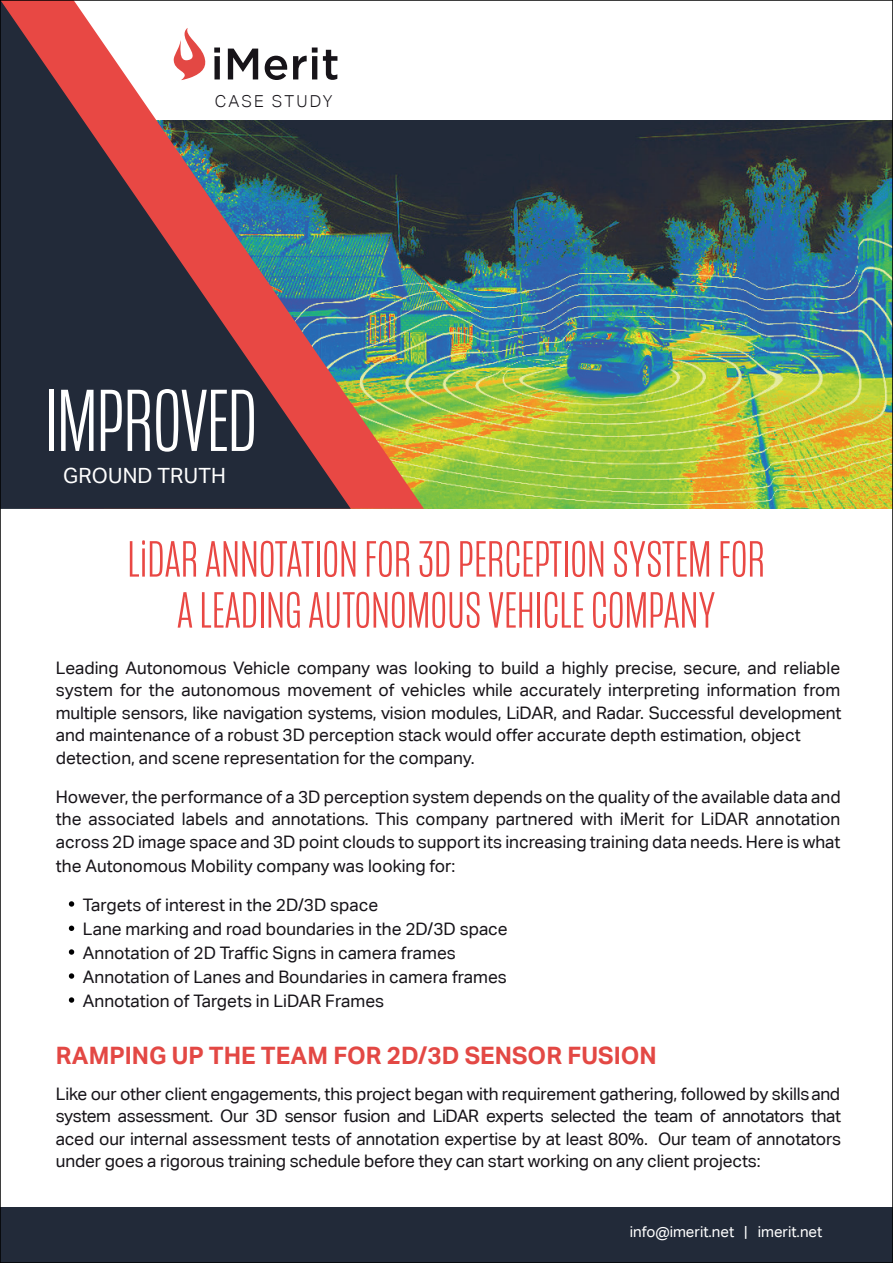
<style>
.page{position:relative;width:893px;height:1263px;background:#fff}
.page>*{position:absolute;margin:0;border:0;box-sizing:border-box;transform-origin:0 0}
.t1{font:300 90px "Mongoose";letter-spacing:-.01em;color:#fff}
.t2{font:300 52.2px/51px "Mongoose";letter-spacing:.005em;color:#e94844;text-align:center}
.t3{font:700 24px "Aktiv Grotesk Corp";color:#e34844}
.t4{font:21px "Aktiv Grotesk Corp";letter-spacing:.01em;color:#fff}
.t5{font:17.25px/22.5px "Aktiv Grotesk Corp";color:#171419;text-align:justify}
.t6{font:300 16.5px "Aktiv Grotesk Corp";letter-spacing:.13em;color:#171419}
.t7{font:15px "Aktiv Grotesk Corp";color:#fff}
</style>
<div class="page">
<img style="left:424px;top:120px;width:466px;height:389px">
<img style="left:351px;top:120px;width:73px;height:389px">
<svg style="left:3px;top:3px;width:348px;height:506px;background:#66545d"></svg>
<div style="left:0;top:1207px;width:893px;height:56px;background:#222a39"></div>
<svg style="left:265px;top:56px;width:22px;height:24px"></svg>
<svg style="left:293px;top:48px;width:44px;height:32px"></svg>
<svg style="left:173px;top:28px;width:35px;height:52px"></svg>
<svg style="left:214px;top:48px;width:6px;height:31px"></svg>
<svg style="left:228px;top:49px;width:30px;height:30px"></svg>
<svg style="left:69px;top:901px;width:5px;height:6px"></svg>
<svg style="left:69px;top:925px;width:5px;height:6px"></svg>
<svg style="left:69px;top:949px;width:5px;height:6px"></svg>
<svg style="left:69px;top:973px;width:5px;height:6px"></svg>
<svg style="left:69px;top:997px;width:5px;height:6px"></svg>
<p class="t6" style="left:215px;top:92px;width:119px">CASE STUDY</p>
<h1 class="t1" style="left:44px;top:369px;width:214px">IMPROVED</h1>
<p class="t4" style="left:63px;top:463px;width:164px">GROUND TRUTH</p>
<h2 class="t2" style="left:127px;top:534px;width:639px">LiDARANNOTATIONFOR 3D PERCEPTIONSYSTEM FOR<br>ALEADINGAUTONOMOUSVEHICLE COMPANY</h2>
<p class="t5" style="left:56px;top:656px;width:787px;text-align:left">Leading Autonomous Vehicle company was looking to build a highly precise, secure, and reliable system for the autonomous movement of vehicles while accurately interpreting information from multiple sensors, like navigation systems, vision modules, LiDAR, and Radar. Successful development and maintenance of a robust 3D perception stack would offer accurate depth estimation, object detection, and scene representation for the company.</p>
<p class="t5" style="left:56px;top:785px;width:786px;line-height:23px">However, the performance of a 3D perception system depends on the quality of the available data and the associated labels and annotations. This company partnered with iMerit for LiDAR annotation across 2D image space and 3D point clouds to support its increasing training data needs. Here is what the Autonomous Mobility company was looking for:</p>
<p class="t5" style="left:83px;top:892px;width:426px;line-height:24px;text-align:left">Targets of interest in the 2D/3D space<br>Lane marking and road boundaries in the 2D/3D space Annotation of 2D Traffic Signs in camera frames Annotation of Lanes and Boundaries in camera frames Annotation of Targets in LiDAR Frames</p>
<h3 class="t3" style="left:56px;top:1040px;width:602px">RAMPING UP THE TEAM FOR 2D/3D SENSOR FUSION</h3>
<p class="t5" style="left:56px;top:1082px;width:787px">Like our other client engagements, this project began with requirement gathering, followed by skillsand system assessment. Our 3D sensor fusion and LiDAR experts selected the team of annotators that aced our internal assessment tests of annotation expertise by at least 80%. Our team of annotators under goes a rigorous training schedule before they can start working on any client projects:</p>
<p class="t7" style="left:630px;top:1223px;width:194px">info@imerit.net | imerit.net</p>
</div>
